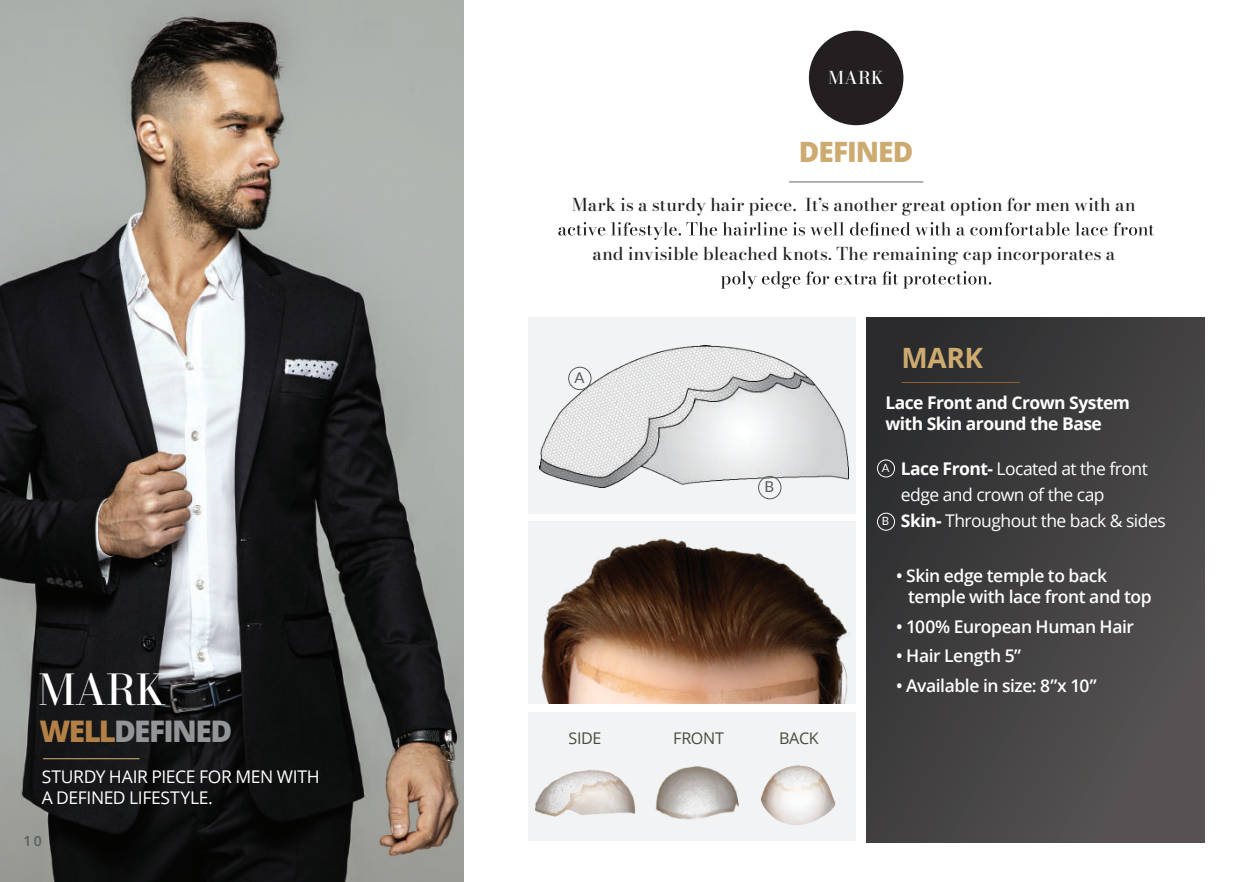
<style>
.page{position:relative;width:1260px;height:882px;background:#fff}
.page>*{position:absolute;margin:0;border:0;box-sizing:border-box;transform-origin:0 0}
.t1{font:500 42px "Bodoni Moda";color:#fff}
.t2{font:800 29.75px "Open Sans";letter-spacing:-.055em;color:#939598}
.t3{font:800 28px "Open Sans";letter-spacing:-.035em;color:#cdab70}
.t4{font:700 28px "Open Sans";color:#cdab70}
.t5{font:17.5px/26.2px "Open Sans";letter-spacing:-.03em;color:#fff}
.t6{font:500 17.5px "Bodoni Moda";letter-spacing:.005em;color:#231f20}
.t7{font:600 17.5px/21px "Open Sans";letter-spacing:-.025em;color:#fff}
.t8{font:700 17.5px/21px "Open Sans";letter-spacing:-.03em;color:#fff}
.t9{font:500 17.5px "Bodoni Moda";color:#fff}
.t10{font:16.1px "Open Sans";letter-spacing:-.02em;color:#474e3c}
.t11{font:14.88px "Lato";color:#57585a}
.t12{font:600 14px "Open Sans";color:#595e61}
.t13{font:11.38px "Lato";color:#fff}
.s1{color:#b38046}
.s2{font-weight:700}
</style>
<div class="page">
<div style="left:867px;top:317px;width:337px;height:525px;background:linear-gradient(to right,#323234,#514d4e)"></div>
<img style="left:0;top:0;width:464px;height:882px">
<hr style="left:43px;top:758px;width:96px;height:1px;background:#cdab70">
<div style="left:809px;top:31px;width:94px;height:94px;background:#231f20;border-radius:50%"></div>
<hr style="left:789px;top:181px;width:134px;height:2px;background:#808285">
<svg style="left:558px;top:222px;width:596px;height:18px"></svg>
<svg style="left:721px;top:271px;width:270px;height:18px"></svg>
<div style="left:528px;top:713px;width:328px;height:128px;background:#f2f3f4"></div>
<div style="left:528px;top:522px;width:327px;height:182px;background:#f2f3f4"></div>
<img style="left:541px;top:538px;width:309px;height:166px">
<div style="left:528px;top:317px;width:327px;height:197px;background:#f2f3f4"></div>
<img style="left:539px;top:345px;width:310px;height:143px">
<hr style="left:902px;top:382px;width:118px;height:1px;background:#896133">
<img style="left:535px;top:770px;width:100px;height:47px">
<img style="left:655px;top:766px;width:84px;height:54px">
<img style="left:761px;top:765px;width:75px;height:60px">
<div style="left:877px;top:460px;width:18px;height:17px;border:1px solid #fff;border-radius:50%"></div>
<div style="left:758px;top:476px;width:23px;height:23px;border:1px solid #57585a;border-radius:50%"></div>
<div style="left:568px;top:367px;width:23px;height:23px;border:1px solid #57585a;border-radius:50%"></div>
<div style="left:877px;top:513px;width:18px;height:17px;border:1px solid #fff;border-radius:50%"></div>
<h1 class="t1" style="left:38px;top:661px;width:129px">MARK</h1>
<h2 class="t2" style="left:40px;top:708px;width:194px"><span class="s1">WELL</span>DEFINED</h2>
<p class="t5" style="left:42px;top:766px;width:280px;line-height:21px">STURDY HAIR PIECE FOR MEN WITH<br>A DEFINED LIFESTYLE.</p>
<p class="t12" style="left:24px;top:831px;width:20px">10</p>
<p class="t9" style="left:828px;top:66px;width:57px">MARK</p>
<h3 class="t3" style="left:799px;top:131px;width:116px">DEFINED</h3>
<p class="t6" style="left:572px;top:193px;width:565px">Mark is a sturdy hair piece. It’s another great option for men with an</p>
<p class="t6" style="left:593px;top:242px;width:524px">and invisible bleached knots. The remaining cap incorporates a</p>
<p class="t11" style="left:575px;top:367px;width:12px">A</p>
<p class="t11" style="left:765px;top:476px;width:11px">B</p>
<p class="t10" style="left:569px;top:727px;width:35px">SIDE</p>
<p class="t10" style="left:673px;top:727px;width:52px">FRONT</p>
<p class="t10" style="left:779px;top:727px;width:41px">BACK</p>
<h3 class="t4" style="left:902px;top:338px;width:83px">MARK</h3>
<p class="t8" style="left:885px;top:391px;width:246px">Lace Front and Crown System with Skin around the Base</p>
<p class="t13" style="left:882px;top:460px;width:9px">A</p>
<p class="t5" style="left:901px;top:455px;width:266px"><span class="s2">Lace Front-</span> Located at the front edge and crown of the cap<br><span class="s2">Skin-</span> Throughout the back &amp; sides</p>
<p class="t13" style="left:882px;top:513px;width:9px">B</p>
<p class="t7" style="left:908px;top:565px;width:245px;text-indent:-12px">• Skin edge temple to back temple with lace front and top</p>
<p class="t7" style="left:896px;top:616px;width:239px">• 100% European Human Hair</p>
<p class="t7" style="left:896px;top:645px;width:126px">• Hair Length 5”</p>
<p class="t7" style="left:896px;top:674px;width:202px">• Available in size: 8”x 10”</p>
</div>
